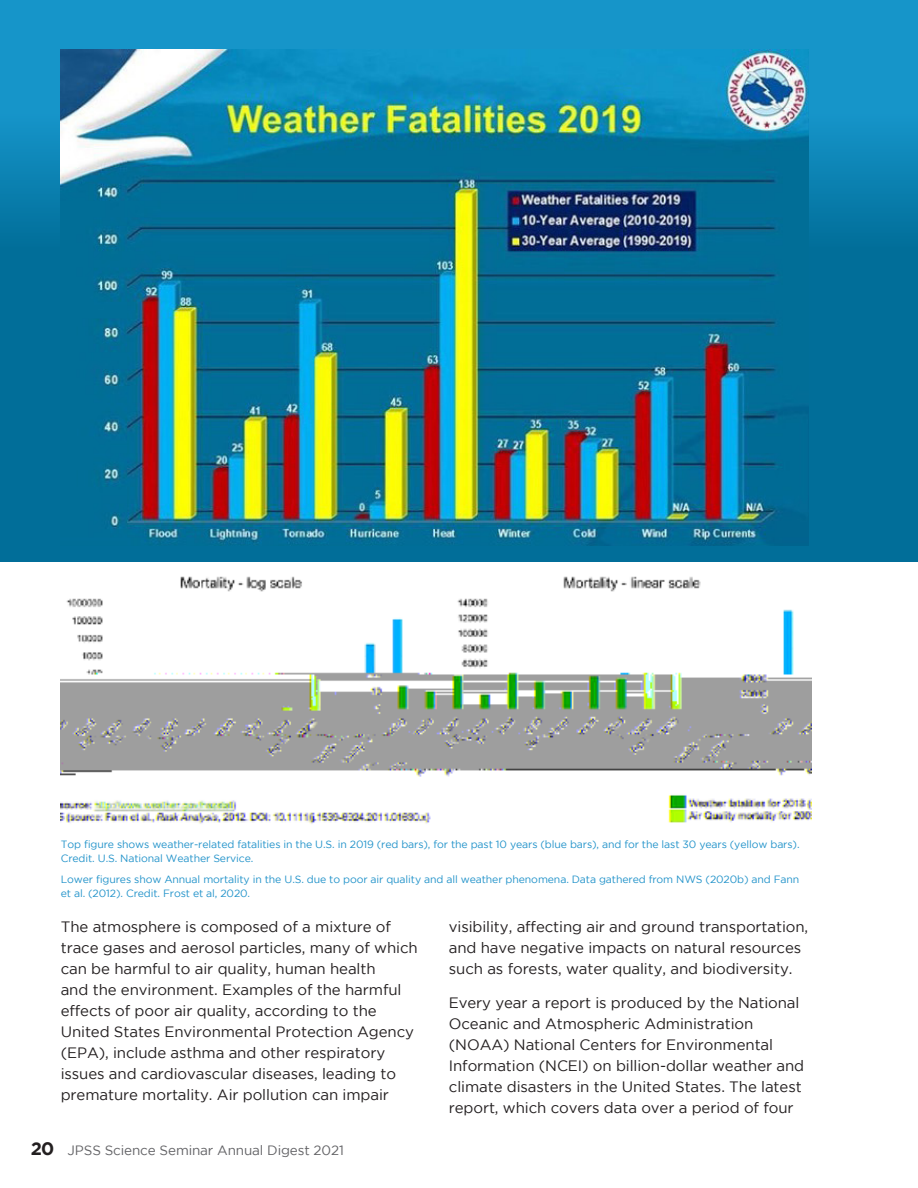
<style>
.page{position:relative;width:918px;height:1188px;background:#fff}
.page>*{position:absolute;margin:0;border:0;box-sizing:border-box;transform-origin:0 0}
.Body{font:15px/21px "Gotham";letter-spacing:-.005em;color:#231f20}
.t1{font:13.5px "Gotham";letter-spacing:-.01em;color:#636366}
.t2{font:10.5px/14.2px "Gotham";letter-spacing:-.01em;color:#2293ca}
.s1{font-weight:700;font-size:18px;color:#231f20}
</style>
<div class="page">
<svg style="left:0;top:0;width:917px;height:562px;background:#0b80af"></svg>
<img style="left:61px;top:50px;width:747px;height:495px">
<img style="left:61px;top:576px;width:750px;height:248px">
<h6 class="t2" style="left:61px;top:837px;width:740px">Top figure shows weather-related fatalities in the U.S. in 2019 (red bars), for the past 10 years (blue bars), and for the last 30 years (yellow bars).<br>Credit. U.S. National Weather Service.</h6>
<h6 class="t2" style="left:61px;top:872px;width:740px">Lower figures show Annual mortality in the U.S. due to poor air quality and all weather phenomena. Data gathered from NWS (2020b) and Fann et al. (2012). Credit. Frost et al, 2020.</h6>
<p class="Body" style="left:61px;top:916px;width:359px">The atmosphere is composed of a mixture of trace gases and aerosol particles, many of which can be harmful to air quality, human health<br>and the environment. Examples of the harmful effects of poor air quality, according to the United States Environmental Protection Agency (EPA), include asthma and other respiratory issues and cardiovascular diseases, leading to premature mortality. Air pollution can impair</p>
<p class="Body" style="left:449px;top:916px;width:361px">visibility, affecting air and ground transportation, and have negative impacts on natural resources such as forests, water quality, and biodiversity.</p>
<p class="Body" style="left:449px;top:992px;width:357px">Every year a report is produced by the National Oceanic and Atmospheric Administration (NOAA) National Centers for Environmental Information (NCEI) on billion-dollar weather and climate disasters in the United States. The latest report, which covers data over a period of four</p>
<p class="t1" style="left:31px;top:1143px;width:315px"><span class="s1">20</span> JPSS Science Seminar Annual Digest 2021</p>
</div>
